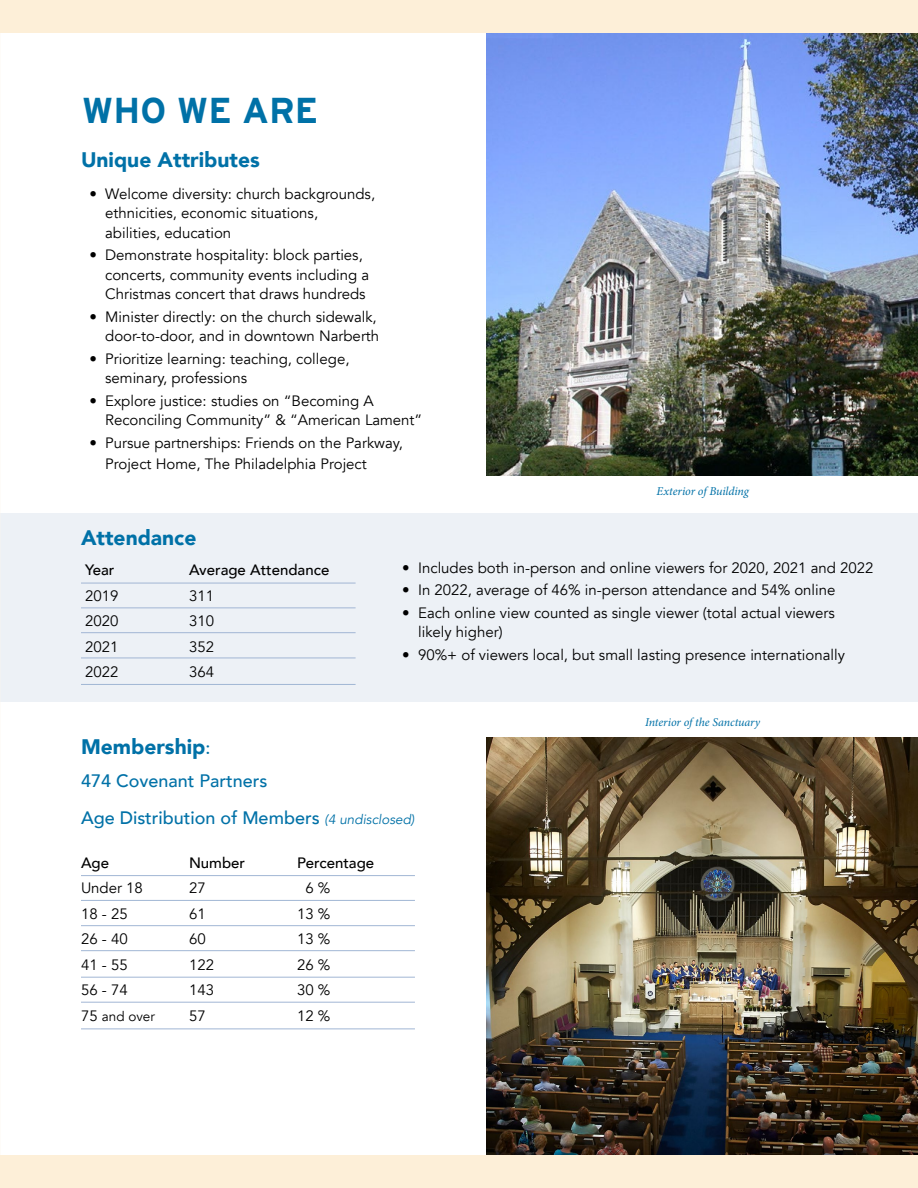
<style>
.page{position:relative;width:918px;height:1188px;background:#fff}
.page>*{position:absolute;margin:0;border:0;box-sizing:border-box;transform-origin:0 0}
.t1{font:700 36px "Interstate";color:#0071a7}
.t2{font:900 21px "Avenir";color:#0071a7}
.t3{font:500 18px/37.5px "Avenir";color:#0071a7}
.t4{font:15px/19.5px "Avenir";color:#000}
.t5{font:500 15px "Avenir";color:#000}
.t6{font:13.5px "Avenir";color:#000}
.t7{font:italic 12px "Minion Pro";letter-spacing:-.01em;color:#0071a7}
.s1{font-weight:500;font-size:18px}
.s2{font-weight:400;font-style:italic;font-size:13.5px}
.s3{font-size:15px}
</style>
<div class="page">
<div style="left:0;top:513px;width:918px;height:189px;background:#edf1f6"></div>
<img style="left:486px;top:738px;width:432px;height:417px">
<img style="left:487px;top:33px;width:431px;height:443px">
<div style="left:0;top:0;width:918px;height:33px;background:#fdefd8"></div>
<div style="left:0;top:1155px;width:918px;height:33px;background:#fdefd8"></div>
<hr style="left:81px;top:658px;width:275px;height:1px;background:#a1b6d4">
<hr style="left:81px;top:684px;width:275px;height:1px;background:#a1b6d4">
<hr style="left:81px;top:583px;width:275px;height:1px;background:#a1b6d4">
<hr style="left:81px;top:632px;width:275px;height:1px;background:#a1b6d4">
<hr style="left:81px;top:608px;width:275px;height:1px;background:#a1b6d4">
<hr style="left:81px;top:925px;width:334px;height:1px;background:#a1b6d4">
<hr style="left:81px;top:950px;width:334px;height:1px;background:#a1b6d4">
<hr style="left:81px;top:977px;width:334px;height:1px;background:#a1b6d4">
<hr style="left:81px;top:900px;width:334px;height:1px;background:#a1b6d4">
<hr style="left:81px;top:875px;width:334px;height:1px;background:#a1b6d4">
<hr style="left:81px;top:1002px;width:334px;height:1px;background:#a1b6d4">
<hr style="left:81px;top:1029px;width:334px;height:1px;background:#a1b6d4">
<h1 class="t1" style="left:82px;top:89px;width:238px">WHO WE ARE</h1>
<h2 class="t2" style="left:81px;top:142px;width:180px">Unique Attributes</h2>
<p class="t4" style="left:105px;top:184px;width:272px;text-indent:-16px">• Welcome diversity: church backgrounds, ethnicities, economic situations, abilities, education</p>
<p class="t4" style="left:105px;top:246px;width:266px;text-indent:-16px">• Demonstrate hospitality: block parties, concerts, community events including a<br>Christmas concert that draws hundreds</p>
<p class="t4" style="left:89px;top:307px;width:291px;text-align:right">• Minister directly: on the church sidewalk, door-to-door, and in downtown Narberth</p>
<p class="t4" style="left:105px;top:349px;width:246px;text-indent:-16px">• Prioritize learning: teaching, college, seminary, professions</p>
<p class="t4" style="left:105px;top:391px;width:319px;text-indent:-16px">• Explore justice: studies on “Becoming A<br>Reconciling Community” &amp; “American Lament”</p>
<p class="t4" style="left:105px;top:433px;width:299px;line-height:21px;text-indent:-16px">• Pursue partnerships: Friends on the Parkway,<br>Project Home, The Philadelphia Project</p>
<p class="t7" style="left:657px;top:483px;width:94px">Exterior of Building</p>
<h2 class="t2" style="left:81px;top:520px;width:117px">Attendance</h2>
<p class="t5" style="left:85px;top:557px;width:31px">Year</p>
<p class="t5" style="left:189px;top:557px;width:142px">Average Attendance</p>
<p class="t4" style="left:85px;top:586px;width:35px">2019</p>
<p class="t4" style="left:189px;top:586px;width:27px">311</p>
<p class="t4" style="left:85px;top:612px;width:35px">2020</p>
<p class="t4" style="left:189px;top:612px;width:27px">310</p>
<p class="t4" style="left:85px;top:637px;width:35px">2021</p>
<p class="t4" style="left:189px;top:637px;width:27px">352</p>
<p class="t4" style="left:85px;top:663px;width:35px">2022</p>
<p class="t4" style="left:189px;top:663px;width:27px">364</p>
<p class="t4" style="left:402px;top:558px;width:473px">• Includes both in-person and online viewers for 2020, 2021 and 2022</p>
<p class="t4" style="left:402px;top:581px;width:435px">• In 2022, average of 46% in-person attendance and 54% online</p>
<p class="t4" style="left:418px;top:603px;width:418px;text-indent:-16px">• Each online view counted as single viewer (total actual viewers likely higher)</p>
<p class="t4" style="left:402px;top:645px;width:444px">• 90%+ of viewers local, but small lasting presence internationally</p>
<p class="t7" style="left:645px;top:714px;width:116px">Interior of the Sanctuary</p>
<h2 class="t2" style="left:81px;top:729px;width:131px">Membership<span class="s1">:</span></h2>
<p class="t3" style="left:81px;top:761px;width:335px">474 Covenant Partners<br>Age Distribution of Members <span class="s2">(4 undisclosed)</span></p>
<p class="t5" style="left:81px;top:850px;width:30px">Age</p>
<p class="t5" style="left:189px;top:850px;width:58px">Number</p>
<p class="t5" style="left:297px;top:850px;width:79px">Percentage</p>
<p class="t4" style="left:81px;top:879px;width:63px">Under 18</p>
<p class="t4" style="left:189px;top:879px;width:18px">27</p>
<p class="t4" style="left:305px;top:879px;width:27px">6 %</p>
<p class="t4" style="left:81px;top:904px;width:48px">18 - 25</p>
<p class="t4" style="left:189px;top:904px;width:18px">61</p>
<p class="t4" style="left:297px;top:904px;width:35px">13 %</p>
<p class="t4" style="left:81px;top:930px;width:48px">26 - 40</p>
<p class="t4" style="left:189px;top:930px;width:18px">60</p>
<p class="t4" style="left:297px;top:930px;width:35px">13 %</p>
<p class="t4" style="left:81px;top:955px;width:48px">41 - 55</p>
<p class="t4" style="left:189px;top:955px;width:27px">122</p>
<p class="t4" style="left:297px;top:955px;width:35px">26 %</p>
<p class="t4" style="left:81px;top:981px;width:48px">56 - 74</p>
<p class="t4" style="left:189px;top:981px;width:27px">143</p>
<p class="t4" style="left:297px;top:981px;width:35px">30 %</p>
<p class="t6" style="left:81px;top:1008px;width:75px"><span class="s3">75</span> and over</p>
<p class="t4" style="left:189px;top:1006px;width:18px">57</p>
<p class="t4" style="left:297px;top:1006px;width:35px">12 %</p>
</div>
